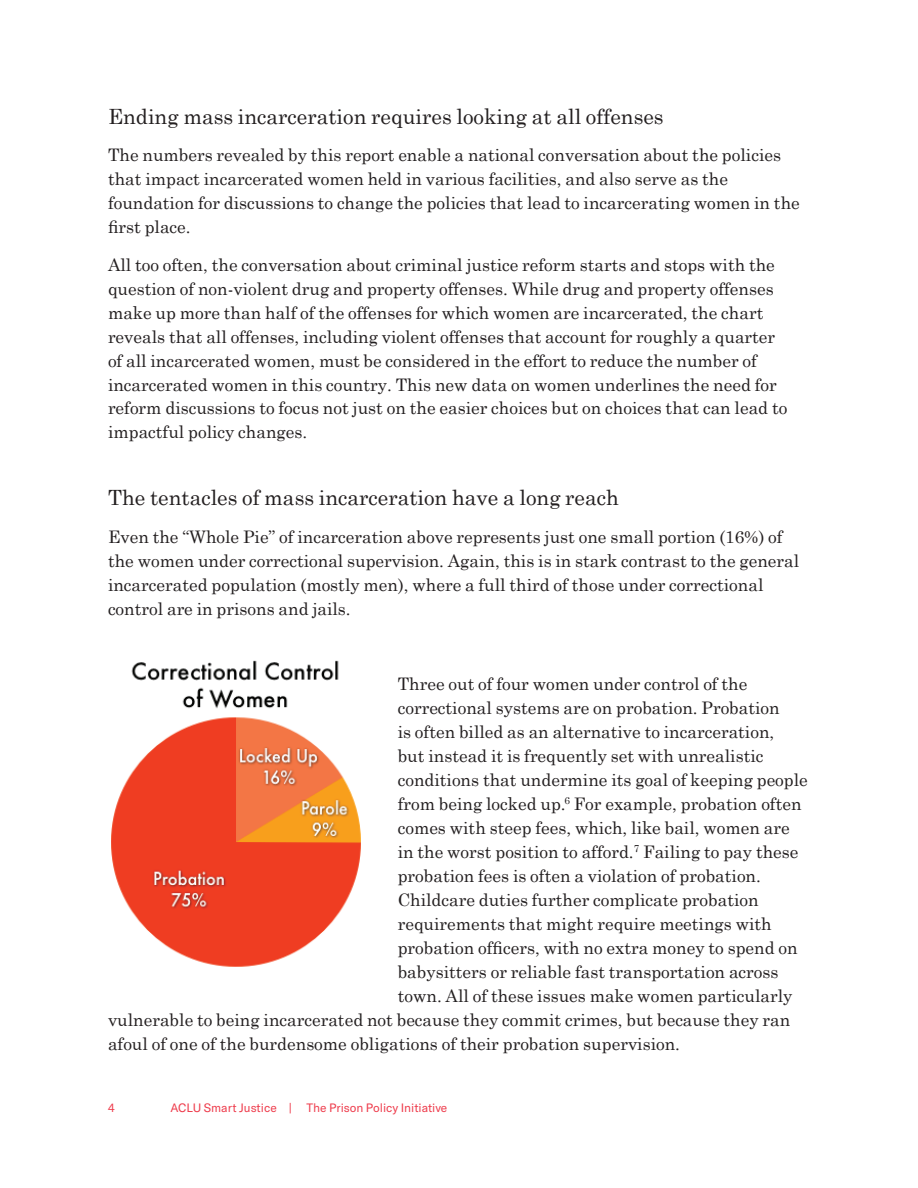
<style>
.page{position:relative;width:918px;height:1188px;background:#fff}
.page>*{position:absolute;margin:0;border:0;box-sizing:border-box;transform-origin:0 0}
.t1{font:21px "Century Schoolbook";color:#231f20}
.t2{font:17.25px/24px "Century Schoolbook";color:#231f20}
.t3{font:12px "GT America";color:#ee3d4d}
</style>
<div class="page">
<img style="left:111px;top:660px;width:250px;height:307px">
<p class="t1" style="left:108px;top:103px;width:557px">Ending mass incarceration requires looking at all offenses</p>
<p class="t2" style="left:108px;top:142px;width:693px">The numbers revealed by this report enable a national conversation about the policies that impact incarcerated women held in various facilities, and also serve as the foundation for discussions to change the policies that lead to incarcerating women in the first place.</p>
<p class="t2" style="left:108px;top:252px;width:681px">All too often, the conversation about criminal justice reform starts and stops with the question of non-violent drug and property offenses. While drug and property offenses make up more than half of the offenses for which women are incarcerated, the chart reveals that all offenses, including violent offenses that account for roughly a quarter of all incarcerated women, must be considered in the effort to reduce the number of incarcerated women in this country. This new data on women underlines the need for reform discussions to focus not just on the easier choices but on choices that can lead to impactful policy changes.</p>
<p class="t1" style="left:108px;top:485px;width:512px">The tentacles of mass incarceration have a long reach</p>
<p class="t2" style="left:108px;top:524px;width:693px">Even the “Whole Pie” of incarceration above represents just one small portion (16%) of the women under correctional supervision. Again, this is in stark contrast to the general incarcerated population (mostly men), where a full third of those under correctional control are in prisons and jails.</p>
<p class="t2" style="left:398px;top:671px;width:351px">Three out of four women under control of the</p>
<p class="t2" style="left:398px;top:695px;width:384px">correctional systems are on probation. Probation</p>
<p class="t2" style="left:398px;top:719px;width:378px">is often billed as an alternative to incarceration,</p>
<p class="t2" style="left:398px;top:743px;width:367px">but instead it is frequently set with unrealistic</p>
<p class="t2" style="left:398px;top:767px;width:412px">conditions that undermine its goal of keeping people</p>
<p class="t2" style="left:398px;top:791px;width:405px">from being locked up.<sup>6</sup> For example, probation often</p>
<p class="t2" style="left:398px;top:815px;width:393px">comes with steep fees, which, like bail, women are</p>
<p class="t2" style="left:398px;top:839px;width:402px">in the worst position to afford.<sup>7</sup> Failing to pay these</p>
<p class="t2" style="left:398px;top:863px;width:365px">probation fees is often a violation of probation.</p>
<p class="t2" style="left:398px;top:887px;width:362px">Childcare duties further complicate probation</p>
<p class="t2" style="left:398px;top:911px;width:376px">requirements that might require meetings with</p>
<p class="t2" style="left:398px;top:935px;width:401px">probation officers, with no extra money to spend on</p>
<p class="t2" style="left:398px;top:959px;width:382px">babysitters or reliable fast transportation across</p>
<p class="t2" style="left:398px;top:983px;width:396px">town. All of these issues make women particularly</p>
<p class="t2" style="left:108px;top:1007px;width:684px">vulnerable to being incarcerated not because they commit crimes, but because they ran</p>
<p class="t2" style="left:108px;top:1031px;width:574px">afoul of one of the burdensome obligations of their probation supervision.</p>
<p class="t3" style="left:108px;top:1101px;width:8px">4</p>
<p class="t3" style="left:170px;top:1101px;width:278px">ACLU Smart Justice | The Prison Policy Initiative</p>
</div>
